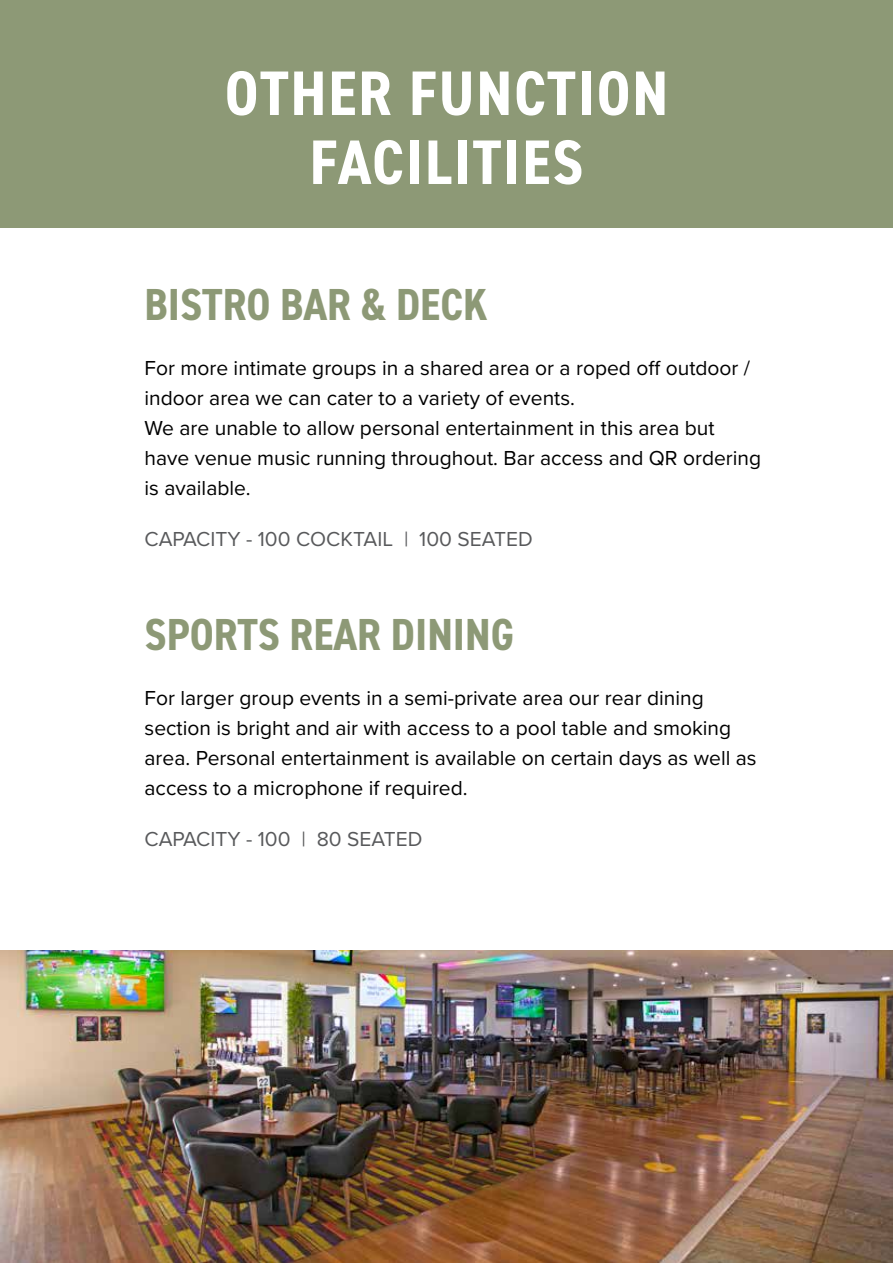
<style>
.page{position:relative;width:893px;height:1263px;background:#fff}
.page>*{position:absolute;margin:0;border:0;box-sizing:border-box;transform-origin:0 0}
.t1{font:700 condensed 63px/69px "DIN2014";letter-spacing:.03em;color:#fff;text-align:center}
.t2{font:700 condensed 45px "DIN2014";color:#8d9976}
.t3{font:21px/30px "Proxima Nova";color:#000}
.t4{font:21px "Proxima Nova";color:#58595b}
</style>
<div class="page">
<div style="left:0;top:0;width:893px;height:227px;background:#8d9976"></div>
<img style="left:0;top:950px;width:893px;height:313px">
<h1 class="t1" style="left:225px;top:58px;width:445px">OTHER FUNCTION<br>FACILITIES</h1>
<h2 class="t2" style="left:145px;top:274px;width:345px">BISTRO BAR &amp; DECK</h2>
<p class="t3" style="left:145px;top:352px;width:618px">For more intimate groups in a shared area or a roped off outdoor / indoor area we can cater to a variety of events.<br>We are unable to allow personal entertainment in this area but have venue music running throughout. Bar access and QR ordering is available.</p>
<p class="t4" style="left:145px;top:523px;width:390px">CAPACITY - 100 COCKTAIL | 100 SEATED</p>
<h2 class="t2" style="left:145px;top:604px;width:371px">SPORTS REAR DINING</h2>
<p class="t3" style="left:145px;top:682px;width:614px">For larger group events in a semi-private area our rear dining section is bright and air with access to a pool table and smoking area. Personal entertainment is available on certain days as well as access to a microphone if required.</p>
<p class="t4" style="left:145px;top:823px;width:279px">CAPACITY - 100 | 80 SEATED</p>
</div>
